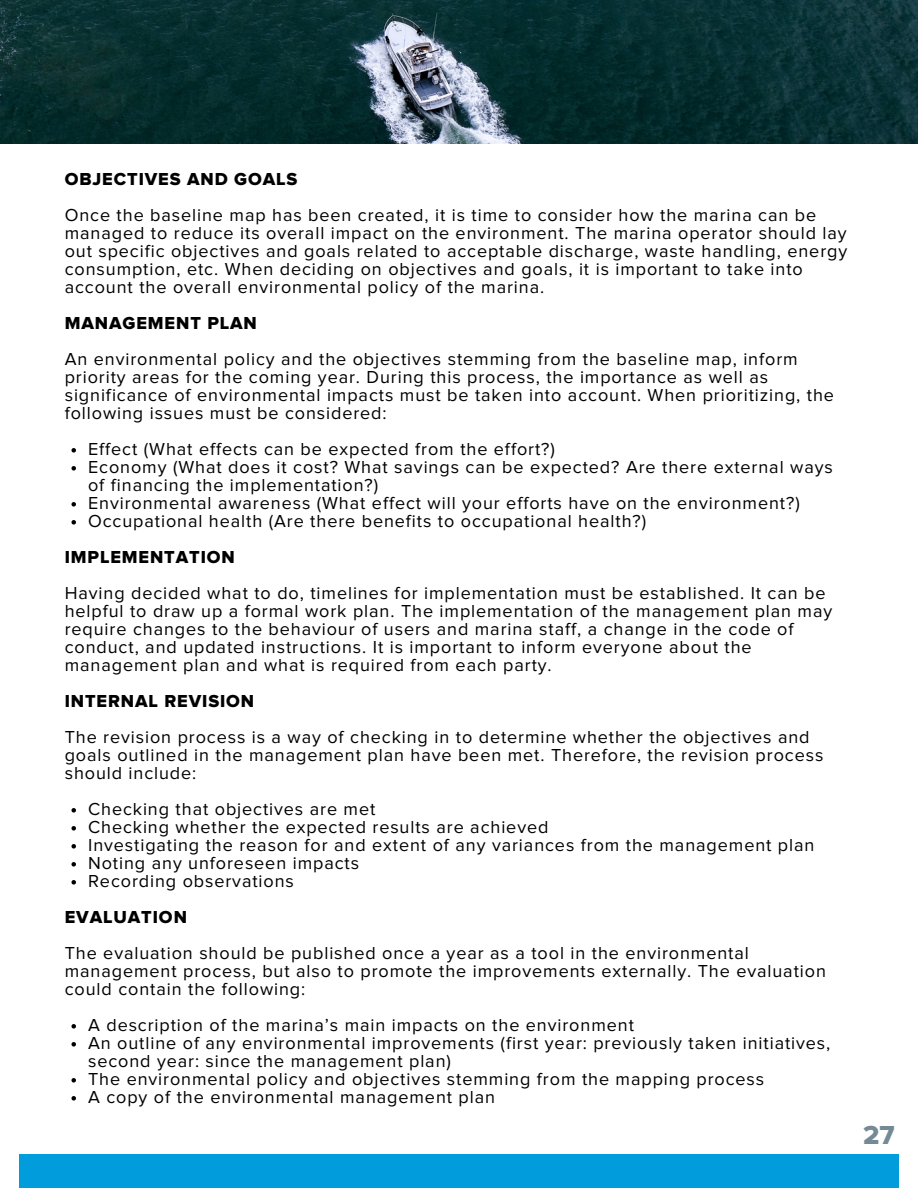
<style>
.page{position:relative;width:918px;height:1188px;background:#fff}
.page>*{position:absolute;margin:0;border:0;box-sizing:border-box;transform-origin:0 0}
.t1{font:27px "Proxima Nova Extrabld";color:#748a96}
.t2{font:18px/18px "Proxima Nova";letter-spacing:.05em;color:#000}
.t3{font:18px "Proxima Nova Extrabld";letter-spacing:.05em;color:#000}
</style>
<div class="page">
<img style="left:0;top:0;width:918px;height:144px">
<div style="left:19px;top:1154px;width:880px;height:34px;background:#009cdc"></div>
<svg style="left:71px;top:448px;width:5px;height:5px"></svg>
<svg style="left:71px;top:466px;width:5px;height:5px"></svg>
<svg style="left:71px;top:502px;width:5px;height:5px"></svg>
<svg style="left:71px;top:520px;width:5px;height:5px"></svg>
<svg style="left:71px;top:808px;width:5px;height:5px"></svg>
<svg style="left:71px;top:826px;width:5px;height:5px"></svg>
<svg style="left:71px;top:844px;width:5px;height:5px"></svg>
<svg style="left:71px;top:862px;width:5px;height:5px"></svg>
<svg style="left:71px;top:880px;width:5px;height:5px"></svg>
<svg style="left:71px;top:1024px;width:5px;height:5px"></svg>
<svg style="left:71px;top:1042px;width:5px;height:5px"></svg>
<svg style="left:71px;top:1078px;width:5px;height:5px"></svg>
<svg style="left:71px;top:1096px;width:5px;height:5px"></svg>
<p class="t3" style="left:65px;top:171px;width:234px">OBJECTIVES AND GOALS</p>
<p class="t2" style="left:65px;top:207px;width:784px">Once the baseline map has been created, it is time to consider how the marina can be managed to reduce its overall impact on the environment. The marina operator should lay out specific objectives and goals related to acceptable discharge, waste handling, energy consumption, etc. When deciding on objectives and goals, it is important to take into account the overall environmental policy of the marina.</p>
<p class="t3" style="left:65px;top:315px;width:194px">MANAGEMENT PLAN</p>
<p class="t2" style="left:65px;top:351px;width:771px">An environmental policy and the objectives stemming from the baseline map, inform priority areas for the coming year. During this process, the importance as well as significance of environmental impacts must be taken into account. When prioritizing, the following issues must be considered:</p>
<p class="t2" style="left:88px;top:441px;width:746px">Effect (What effects can be expected from the effort?)<br>Economy (What does it cost? What savings can be expected? Are there external ways of financing the implementation?)<br>Environmental awareness (What effect will your efforts have on the environment?)<br>Occupational health (Are there benefits to occupational health?)</p>
<p class="t3" style="left:65px;top:549px;width:172px">IMPLEMENTATION</p>
<p class="t2" style="left:65px;top:585px;width:769px">Having decided what to do, timelines for implementation must be established. It can be helpful to draw up a formal work plan. The implementation of the management plan may require changes to the behaviour of users and marina staff, a change in the code of conduct, and updated instructions. It is important to inform everyone about the management plan and what is required from each party.</p>
<p class="t3" style="left:65px;top:693px;width:191px">INTERNAL REVISION</p>
<p class="t2" style="left:65px;top:729px;width:760px">The revision process is a way of checking in to determine whether the objectives and goals outlined in the management plan have been met. Therefore, the revision process should include:</p>
<p class="t2" style="left:88px;top:801px;width:728px">Checking that objectives are met<br>Checking whether the expected results are achieved<br>Investigating the reason for and extent of any variances from the management plan Noting any unforeseen impacts<br>Recording observations</p>
<p class="t3" style="left:65px;top:909px;width:124px">EVALUATION</p>
<p class="t2" style="left:65px;top:945px;width:763px">The evaluation should be published once a year as a tool in the environmental management process, but also to promote the improvements externally. The evaluation could contain the following:</p>
<p class="t2" style="left:88px;top:1017px;width:744px">A description of the marina’s main impacts on the environment<br>An outline of any environmental improvements (first year: previously taken initiatives, second year: since the management plan)<br>The environmental policy and objectives stemming from the mapping process<br>A copy of the environmental management plan</p>
<h1 class="t1" style="left:863px;top:1123px;width:33px">27</h1>
</div>
